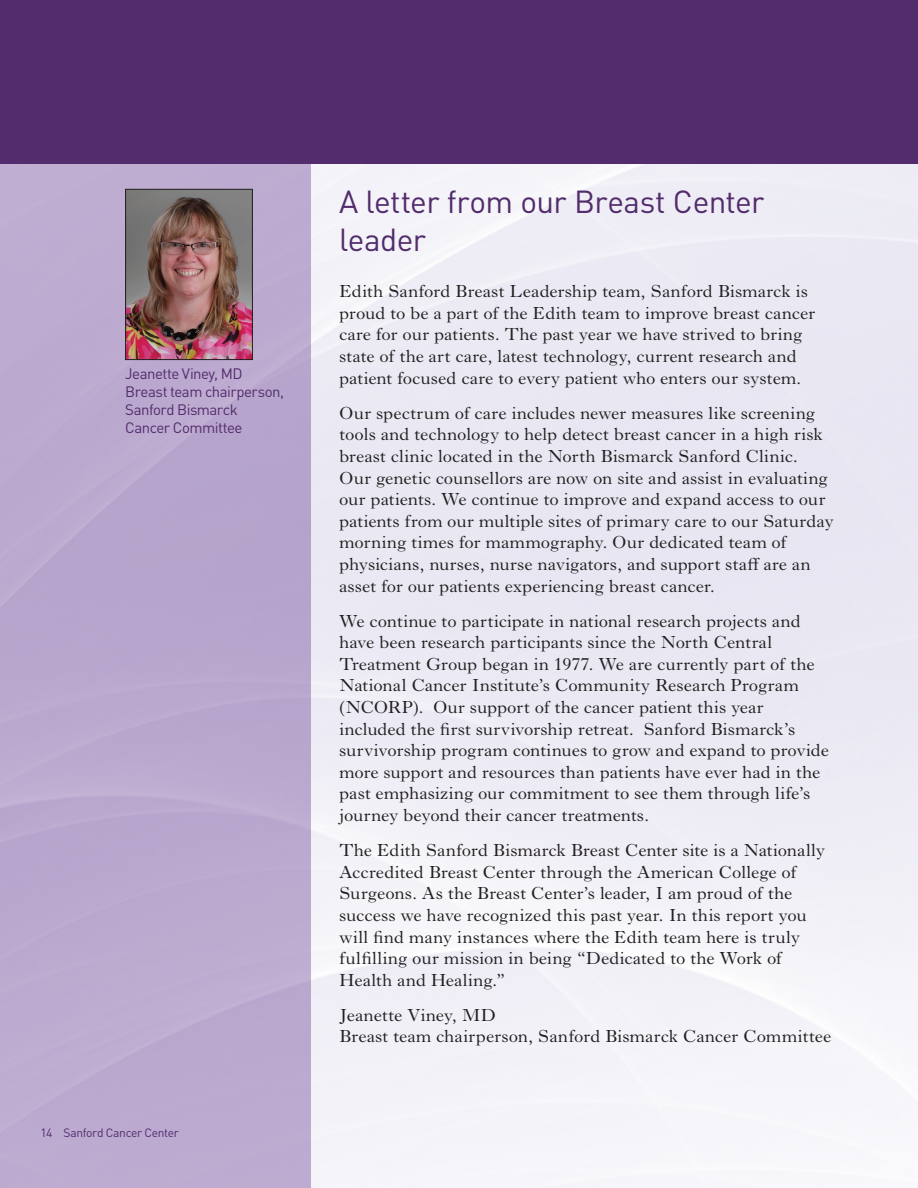
<style>
.page{position:relative;width:918px;height:1188px;background:#fff}
.page>*{position:absolute;margin:0;border:0;box-sizing:border-box;transform-origin:0 0}
.t1{font:31.5px/37.8px "DINOT";letter-spacing:-.015em;color:#522c6c}
.t2{font:18px/21.6px "Imprint MT Pro";letter-spacing:-.005em;color:#231f20}
.t3{font:15px/18px "DINOT";letter-spacing:-.035em;color:#522c6c}
.t4{font:12px "DINOT";letter-spacing:-.025em;color:#522c6c}
</style>
<div class="page">
<div style="left:0;top:148px;width:311px;height:1040px;background:#bba9cf"></div>
<img style="left:127px;top:191px;width:124px;height:167px">
<div style="left:125px;top:189px;width:128px;height:171px;border:1px solid #231f20"></div>
<div style="left:0;top:0;width:918px;height:164px;background:#522c6c"></div>
<p class="t3" style="left:125px;top:364px;width:160px">Jeanette Viney, MD<br>Breast team chairperson,<br>Sanford Bismarck<br>Cancer Committee</p>
<p class="t4" style="left:40px;top:1125px;width:140px">14 Sanford Cancer Center</p>
<h1 class="t1" style="left:339px;top:182px;width:427px">A letter from our Breast Center leader</h1>
<p class="t2" style="left:339px;top:280px;width:478px">Edith Sanford Breast Leadership team, Sanford Bismarck is proud to be a part of the Edith team to improve breast cancer care for our patients. The past year we have strived to bring state of the art care, latest technology, current research and patient focused care to every patient who enters our system.</p>
<p class="t2" style="left:339px;top:402px;width:496px">Our spectrum of care includes newer measures like screening tools and technology to help detect breast cancer in a high risk breast clinic located in the North Bismarck Sanford Clinic.<br>Our genetic counsellors are now on site and assist in evaluating our patients. We continue to improve and expand access to our patients from our multiple sites of primary care to our Saturday morning times for mammography. Our dedicated team of physicians, nurses, nurse navigators, and support staff are an asset for our patients experiencing breast cancer.</p>
<p class="t2" style="left:339px;top:610px;width:491px">We continue to participate in national research projects and have been research participants since the North Central Treatment Group began in 1977. We are currently part of the National Cancer Institute’s Community Research Program (NCORP). Our support of the cancer patient this year included the first survivorship retreat. Sanford Bismarck’s survivorship program continues to grow and expand to provide more support and resources than patients have ever had in the past emphasizing our commitment to see them through life’s journey beyond their cancer treatments.</p>
<p class="t2" style="left:339px;top:839px;width:488px">The Edith Sanford Bismarck Breast Center site is a Nationally Accredited Breast Center through the American College of Surgeons. As the Breast Center’s leader, I am proud of the success we have recognized this past year. In this report you will find many instances where the Edith team here is truly fulfilling our mission in being “Dedicated to the Work of Health and Healing.”</p>
<p class="t2" style="left:339px;top:1004px;width:494px">Jeanette Viney, MD<br>Breast team chairperson, Sanford Bismarck Cancer Committee</p>
</div>
